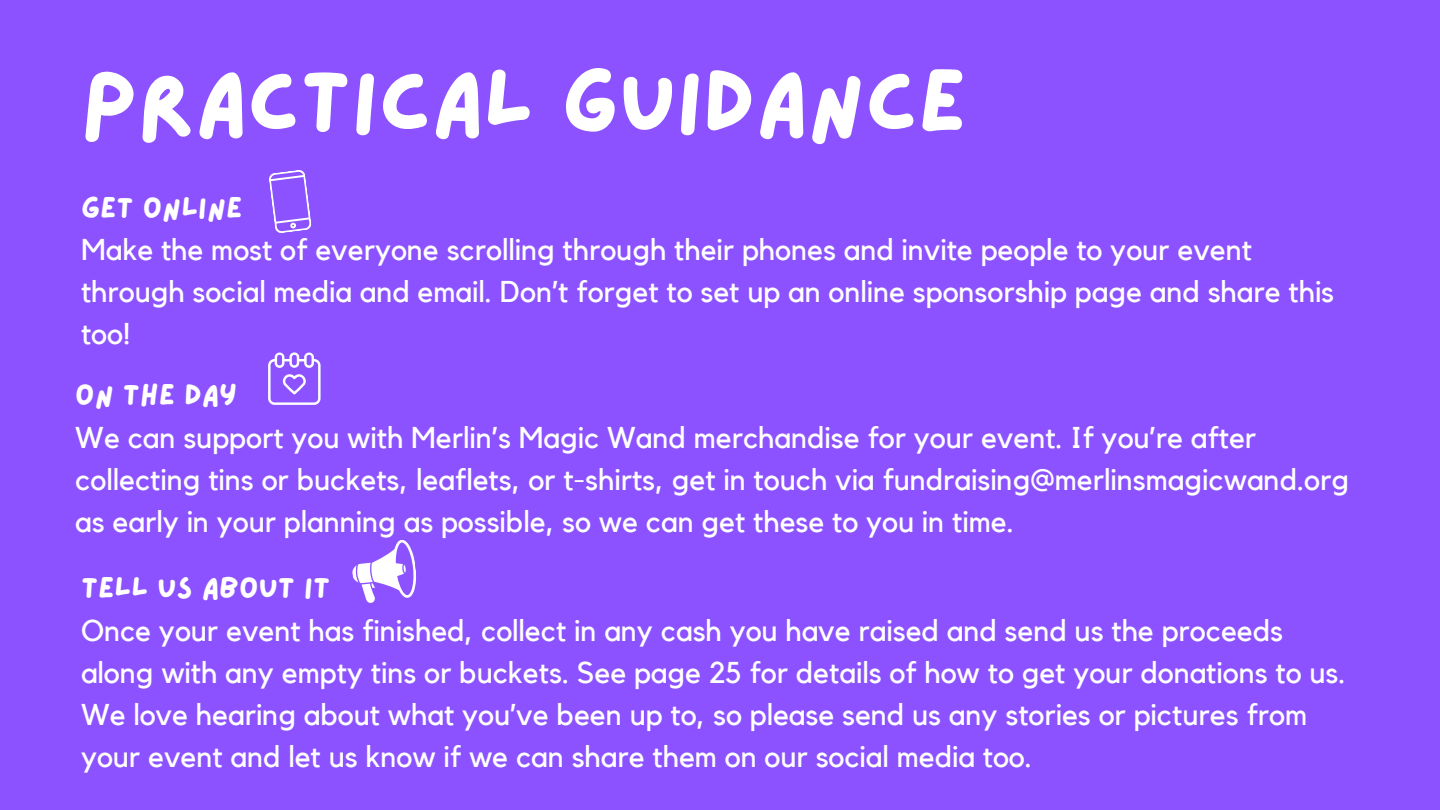
<style>
.page{position:relative;width:1440px;height:810px;background:#8c52ff}
.page>*{position:absolute;margin:0;border:0;box-sizing:border-box;transform-origin:0 0}
.t1{font:90px "Lazydog";color:#fff}
.t2{font:30px/42px "Kollektif";color:#fff}
.t3{font:30px "Lazydog";color:#fff}
</style>
<div class="page">
<svg style="left:269px;top:170px;width:43px;height:63px"></svg>
<svg style="left:268px;top:352px;width:53px;height:53px"></svg>
<svg style="left:352px;top:540px;width:64px;height:63px"></svg>
<h1 class="t1" style="left:81px;top:59px;width:887px">Practical Guidance</h1>
<p class="t3" style="left:81px;top:193px;width:163px">Get online</p>
<p class="t2" style="left:81px;top:230px;width:1255px">Make the most of everyone scrolling through their phones and invite people to your event through social media and email. Don’t forget to set up an online sponsorship page and share this too!</p>
<p class="t3" style="left:75px;top:381px;width:163px">on the day</p>
<p class="t2" style="left:75px;top:417px;width:1275px">We can support you with Merlin’s Magic Wand merchandise for your event. If you’re after collecting tins or buckets, leaflets, or t-shirts, get in touch via fundraising@merlinsmagicwand.org as early in your planning as possible, so we can get these to you in time.</p>
<p class="t3" style="left:81px;top:574px;width:251px">tell us about it</p>
<p class="t2" style="left:81px;top:610px;width:1266px">Once your event has finished, collect in any cash you have raised and send us the proceeds along with any empty tins or buckets. See page 25 for details of how to get your donations to us.<br>We love hearing about what you’ve been up to, so please send us any stories or pictures from your event and let us know if we can share them on our social media too.</p>
</div>
